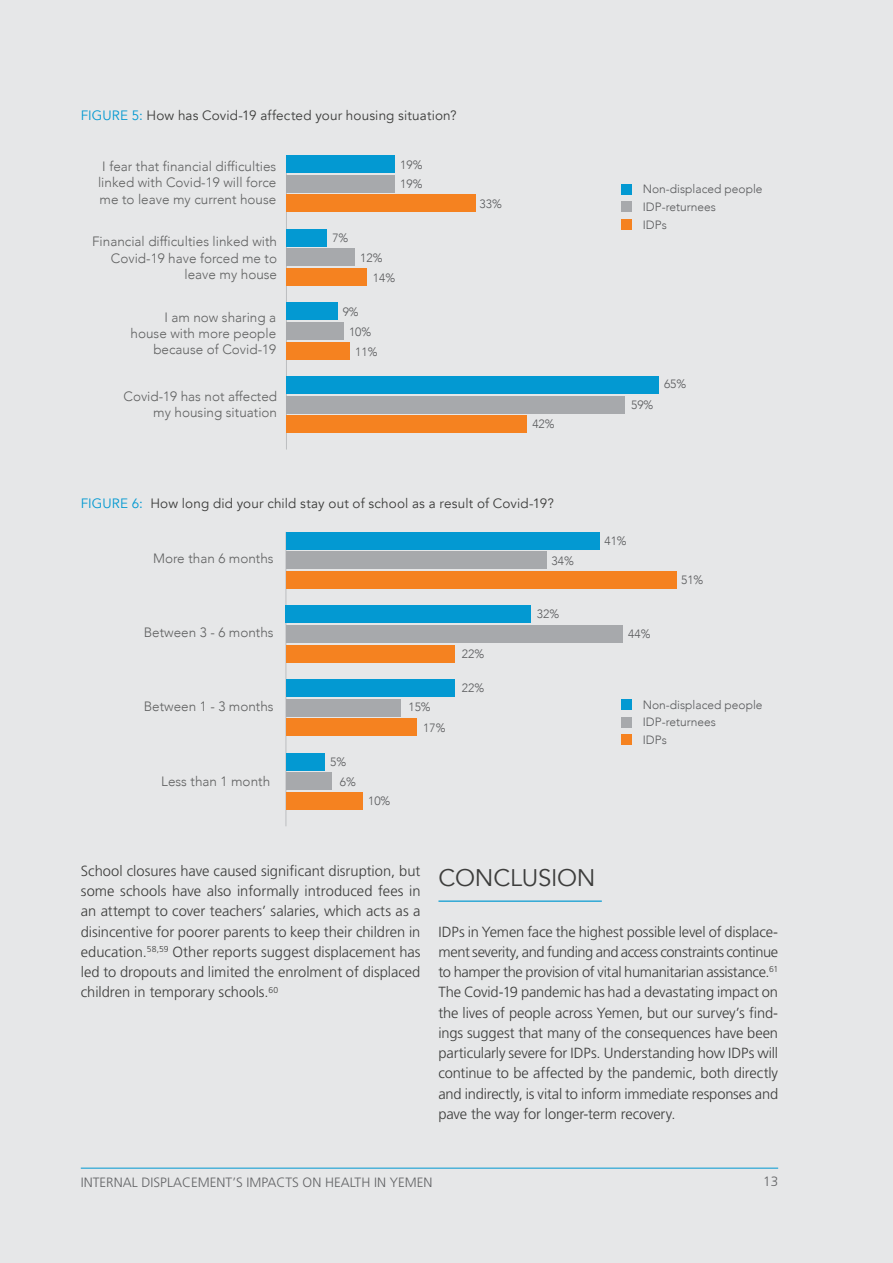
<style>
.page{position:relative;width:893px;height:1263px;background:#e6e7e8}
.page>*{position:absolute;margin:0;border:0;box-sizing:border-box;transform-origin:0 0}
.Header_2{font:24px "Avenir";letter-spacing:-.01em;color:#3d3d3c}
.Text{font:300 14.7px/20.2px "Frutiger LT Std";letter-spacing:-.005em;color:#3d3d3c;text-align:justify}
.t1{font:300 13.5px/16.2px "Avenir";color:#606161;text-align:right}
.t2{font:13.5px "Avenir";letter-spacing:.01em;color:#3d3d3c}
.t3{font:300 13.5px "Frutiger LT Std";color:#636466}
.t4{font:13.5px "Avenir";color:#0098d1}
.t5{font:300 12px/17.7px "Avenir";color:#58595b}
.s1{color:#0098d1}
</style>
<div class="page">
<hr style="left:286px;top:155px;width:1px;height:294px;background:#bcbec0">
<div style="left:286px;top:195px;width:190px;height:17px;background:#f58220"></div>
<div style="left:286px;top:268px;width:81px;height:18px;background:#f58220"></div>
<div style="left:286px;top:342px;width:64px;height:17px;background:#f58220"></div>
<div style="left:286px;top:415px;width:241px;height:18px;background:#f58220"></div>
<div style="left:286px;top:175px;width:109px;height:18px;background:#a7a9ac"></div>
<div style="left:286px;top:249px;width:69px;height:17px;background:#a7a9ac"></div>
<div style="left:286px;top:322px;width:58px;height:18px;background:#a7a9ac"></div>
<div style="left:286px;top:396px;width:339px;height:17px;background:#a7a9ac"></div>
<div style="left:286px;top:155px;width:109px;height:18px;background:#0399d2"></div>
<div style="left:286px;top:229px;width:41px;height:18px;background:#0399d2"></div>
<div style="left:286px;top:302px;width:52px;height:18px;background:#0399d2"></div>
<div style="left:286px;top:376px;width:373px;height:18px;background:#0399d2"></div>
<div style="left:621px;top:184px;width:11px;height:10px;background:#0399d2"></div>
<div style="left:621px;top:201px;width:11px;height:11px;background:#a7a9ac"></div>
<div style="left:621px;top:219px;width:11px;height:11px;background:#f58220"></div>
<hr style="left:286px;top:532px;width:1px;height:294px;background:#bcbec0">
<div style="left:286px;top:571px;width:390px;height:18px;background:#f58220"></div>
<div style="left:286px;top:645px;width:168px;height:17px;background:#f58220"></div>
<div style="left:286px;top:718px;width:130px;height:18px;background:#f58220"></div>
<div style="left:286px;top:792px;width:76px;height:18px;background:#f58220"></div>
<div style="left:286px;top:551px;width:260px;height:18px;background:#a7a9ac"></div>
<div style="left:286px;top:625px;width:337px;height:18px;background:#a7a9ac"></div>
<div style="left:286px;top:699px;width:115px;height:17px;background:#a7a9ac"></div>
<div style="left:286px;top:772px;width:46px;height:18px;background:#a7a9ac"></div>
<div style="left:286px;top:532px;width:314px;height:17px;background:#0399d2"></div>
<div style="left:286px;top:605px;width:245px;height:18px;background:#0399d2"></div>
<div style="left:286px;top:679px;width:168px;height:18px;background:#0399d2"></div>
<div style="left:286px;top:753px;width:38px;height:17px;background:#0399d2"></div>
<div style="left:621px;top:699px;width:11px;height:11px;background:#0399d2"></div>
<div style="left:621px;top:717px;width:11px;height:10px;background:#a7a9ac"></div>
<div style="left:621px;top:734px;width:11px;height:11px;background:#f58220"></div>
<hr style="left:438px;top:900px;width:164px;height:2px;background:#0098d1">
<hr style="left:81px;top:1168px;width:697px;height:1px;background:#0098d1">
<p class="t4" style="left:81px;top:107px;width:17px">Figure</p>
<p class="t2" style="left:132px;top:107px;width:326px"><span class="s1">5:</span> How has Covid-19 affected your housing situation?</p>
<p class="t1" style="left:98px;top:159px;width:180px;text-align:center">I fear that financial difficulties linked with Covid-19 will force me to leave my current house</p>
<p class="t5" style="left:400px;top:155px;width:24px;line-height:19px">19%<br>19%</p>
<p class="t1" style="left:92px;top:234px;width:187px">Financial difficulties linked with<br>Covid-19 have forced me to leave my house</p>
<p class="t1" style="left:131px;top:309px;width:147px">I am now sharing a house with more people because of Covid-19</p>
<p class="t1" style="left:123px;top:388px;width:155px">Covid-19 has not affected my housing situation</p>
<p class="t5" style="left:332px;top:229px;width:18px">7%</p>
<p class="t5" style="left:373px;top:248px;width:24px;line-height:19.8px;text-indent:-13px">12%<br>14%</p>
<p class="t5" style="left:343px;top:303px;width:18px">9%</p>
<p class="t5" style="left:349px;top:323px;width:24px">10%</p>
<p class="t5" style="left:355px;top:343px;width:24px">11%</p>
<p class="t5" style="left:480px;top:195px;width:24px">33%</p>
<p class="t5" style="left:532px;top:415px;width:24px">42%</p>
<p class="t4" style="left:81px;top:495px;width:17px">Figure</p>
<p class="t2" style="left:132px;top:495px;width:424px"><span class="s1">6:</span> How long did your child stay out of school as a result of Covid-19?</p>
<p class="t1" style="left:153px;top:551px;width:122px">More than 6 months</p>
<p class="t1" style="left:144px;top:624px;width:131px">Between 3 - 6 months</p>
<p class="t1" style="left:144px;top:698px;width:131px">Between 1 - 3 months</p>
<p class="t1" style="left:161px;top:773px;width:110px">Less than 1 month</p>
<p class="t5" style="left:340px;top:752px;width:18px;line-height:19.5px;text-indent:-10px">5%<br>6%</p>
<p class="t5" style="left:368px;top:792px;width:24px">10%</p>
<p class="t5" style="left:423px;top:697px;width:24px;line-height:20.1px;text-indent:-15px">15%<br>17%</p>
<p class="t5" style="left:462px;top:645px;width:24px">22%</p>
<p class="t5" style="left:462px;top:679px;width:24px">22%</p>
<p class="t5" style="left:552px;top:552px;width:24px">34%</p>
<p class="t5" style="left:537px;top:605px;width:24px">32%</p>
<p class="t5" style="left:643px;top:180px;width:121px">Non-displaced people<br>IDP-returnees<br>IDPs</p>
<p class="t5" style="left:631px;top:396px;width:24px">59%</p>
<p class="t5" style="left:664px;top:375px;width:24px">65%</p>
<p class="t5" style="left:604px;top:532px;width:24px">41%</p>
<p class="t5" style="left:628px;top:625px;width:24px">44%</p>
<p class="t5" style="left:681px;top:571px;width:24px">51%</p>
<p class="t5" style="left:643px;top:696px;width:121px">Non-displaced people<br>IDP-returnees<br>IDPs</p>
<p class="Text" style="left:81px;top:861px;width:341px">School closures have caused significant disruption, but some schools have also informally introduced fees in an attempt to cover teachers’ salaries, which acts as a disincentive for poorer parents to keep their children in education.<sup>58,59</sup> Other reports suggest displacement has led to dropouts and limited the enrolment of displaced children in temporary schools.<sup>60</sup></p>
<p class="Header_2" style="left:438px;top:863px;width:159px">CONCLUSION</p>
<p class="Text" style="left:438px;top:922px;width:341px">IDPs in Yemen face the highest possible level of displace&shy;ment severity, and funding and access constraints continue to hamper the provision of vital humanitarian assistance.<sup>61<br></sup>The Covid-19 pandemic has had a devastating impact on the lives of people across Yemen, but our survey’s find&shy;ings suggest that many of the consequences have been particularly severe for IDPs. Understanding how IDPs will continue to be affected by the pandemic, both directly and indirectly, is vital to inform immediate responses and pave the way for longer-term recovery.</p>
<p class="t3" style="left:81px;top:1174px;width:353px">INTERNAL DISPLACEMENT’S IMPACTS ON HEALTH IN YEMEN</p>
<p class="t3" style="left:763px;top:1174px;width:17px">13</p>
</div>
